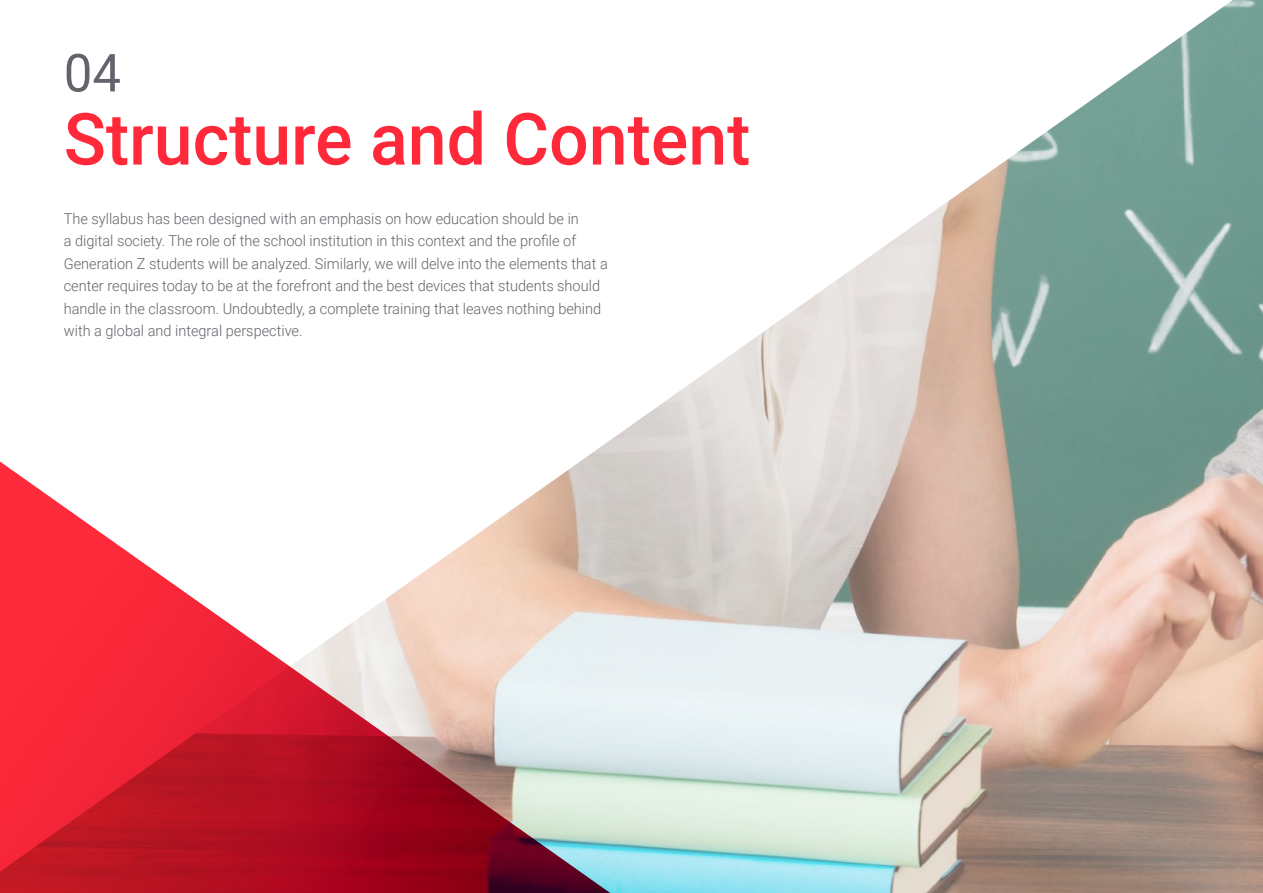
<style>
.page{position:relative;width:1263px;height:893px;background:#fff}
.page>*{position:absolute;margin:0;border:0;box-sizing:border-box;transform-origin:0 0}
.t1{font:500 72px "Roboto";color:#ff293a}
.t2{font:52.5px "Roboto";color:#61646a}
.t3{font:300 15px/22.5px "Roboto";color:#61646a}
</style>
<div class="page">
<img style="left:602px;top:0;width:661px;height:893px">
<svg style="left:0;top:446px;width:640px;height:447px"></svg>
<h2 class="t2" style="left:64px;top:36px;width:59px">04</h2>
<h1 class="t1" style="left:64px;top:89px;width:688px">Structure and Content</h1>
<p class="t3" style="left:64px;top:207px;width:545px">The syllabus has been designed with an emphasis on how education should be in<br>a digital society. The role of the school institution in this context and the profile of Generation Z students will be analyzed. Similarly, we will delve into the elements that a center requires today to be at the forefront and the best devices that students should handle in the classroom. Undoubtedly, a complete training that leaves nothing behind with a global and integral perspective.</p>
</div>
